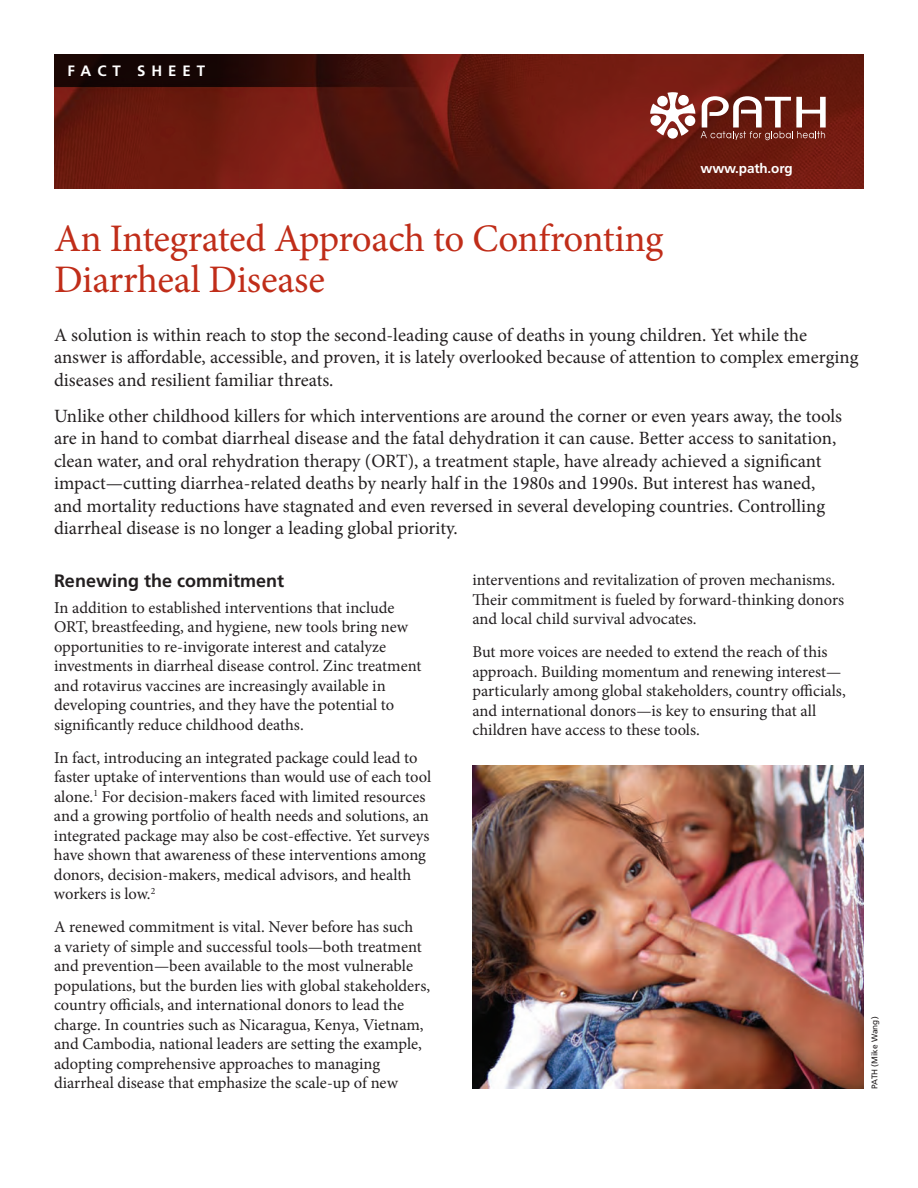
<style>
.page{position:relative;width:918px;height:1188px;background:#fff}
.page>*{position:absolute;margin:0;border:0;box-sizing:border-box;transform-origin:0 0}
.Headline{font:39px/40.5px "Minion Pro";letter-spacing:-.015em;color:#c02d19}
.Text{font:18.75px/22.5px "Minion Pro";color:#231f20}
.Heading_1{font:700 18px "Frutiger LT Std";color:#231f20}
.Text-2{font:16.5px/19.5px "Minion Pro";color:#231f20}
.Sidebar_Head{font:700 15px "Frutiger LT Std";letter-spacing:.4em;color:#fff}
.t1{font:700 13.5px "Frutiger LT Std";letter-spacing:-.01em;color:#fff}
.Photo_credit{font:8.25px "Frutiger LT Std";color:#231f20}
</style>
<div class="page">
<img style="left:54px;top:54px;width:810px;height:135px">
<svg style="left:650px;top:92px;width:45px;height:44px"></svg>
<div style="left:657px;top:96px;width:11px;height:11px;background:#fff;border-radius:50%"></div>
<div style="left:678px;top:95px;width:11px;height:11px;background:#fff;border-radius:50%"></div>
<div style="left:685px;top:115px;width:10px;height:11px;background:#fff;border-radius:50%"></div>
<div style="left:667px;top:128px;width:11px;height:11px;background:#fff;border-radius:50%"></div>
<div style="left:650px;top:115px;width:11px;height:11px;background:#fff;border-radius:50%"></div>
<svg style="left:701px;top:96px;width:125px;height:44px"></svg>
<svg style="left:54px;top:54px;width:376px;height:33px;background:#280906"></svg>
<img style="left:472px;top:765px;width:392px;height:324px">
<p class="Sidebar_Head" style="left:68px;top:62px;width:139px">FACT SHEET</p>
<p class="t1" style="left:700px;top:160px;width:94px">www.path.org</p>
<p class="Headline" style="left:54px;top:219px;width:611px">An Integrated Approach to Confronting<br>Diarrheal Disease</p>
<p class="Text" style="left:54px;top:323px;width:806px">A solution is within reach to stop the second-leading cause of deaths in young children. Yet while the answer is affordable, accessible, and proven, it is lately overlooked because of attention to complex emerging diseases and resilient familiar threats.</p>
<p class="Text" style="left:54px;top:404px;width:790px">Unlike other childhood killers for which interventions are around the corner or even years away, the tools are in hand to combat diarrheal disease and the fatal dehydration it can cause. Better access to sanitation, clean water, and oral rehydration therapy (ORT), a treatment staple, have already achieved a significant impact—cutting diarrhea-related deaths by nearly half in the 1980s and 1990s. But interest has waned, and mortality reductions have stagnated and even reversed in several developing countries. Controlling diarrheal disease is no longer a leading global priority.</p>
<p class="Heading_1" style="left:54px;top:570px;width:232px">Renewing the commitment</p>
<p class="Text-2" style="left:54px;top:598px;width:369px">In addition to established interventions that include ORT, breastfeeding, and hygiene, new tools bring new opportunities to re-invigorate interest and catalyze investments in diarrheal disease control. Zinc treatment and rotavirus vaccines are increasingly available in developing countries, and they have the potential to significantly reduce childhood deaths.</p>
<p class="Text-2" style="left:54px;top:748px;width:379px">In fact, introducing an integrated package could lead to faster uptake of interventions than would use of each tool alone.<sup>1</sup> For decision-makers faced with limited resources and a growing portfolio of health needs and solutions, an integrated package may also be cost-effective. Yet surveys have shown that awareness of these interventions among donors, decision-makers, medical advisors, and health workers is low.<sup>2</sup></p>
<p class="Text-2" style="left:54px;top:917px;width:378px">A renewed commitment is vital. Never before has such<br>a variety of simple and successful tools—both treatment and prevention—been available to the most vulnerable populations, but the burden lies with global stakeholders, country officials, and international donors to lead the charge. In countries such as Nicaragua, Kenya, Vietnam, and Cambodia, national leaders are setting the example, adopting comprehensive approaches to managing diarrheal disease that emphasize the scale-up of new</p>
<p class="Text-2" style="left:473px;top:570px;width:373px">interventions and revitalization of proven mechanisms.<br>Their commitment is fueled by forward-thinking donors and local child survival advocates.</p>
<p class="Text-2" style="left:473px;top:642px;width:375px">But more voices are needed to extend the reach of this approach. Building momentum and renewing interest— particularly among global stakeholders, country officials, and international donors—is key to ensuring that all children have access to these tools.</p>
<p class="Photo_credit" style="left:870px;top:1089px;width:74px;rotate:-90deg">PATH (Mike Wang)</p>
</div>
